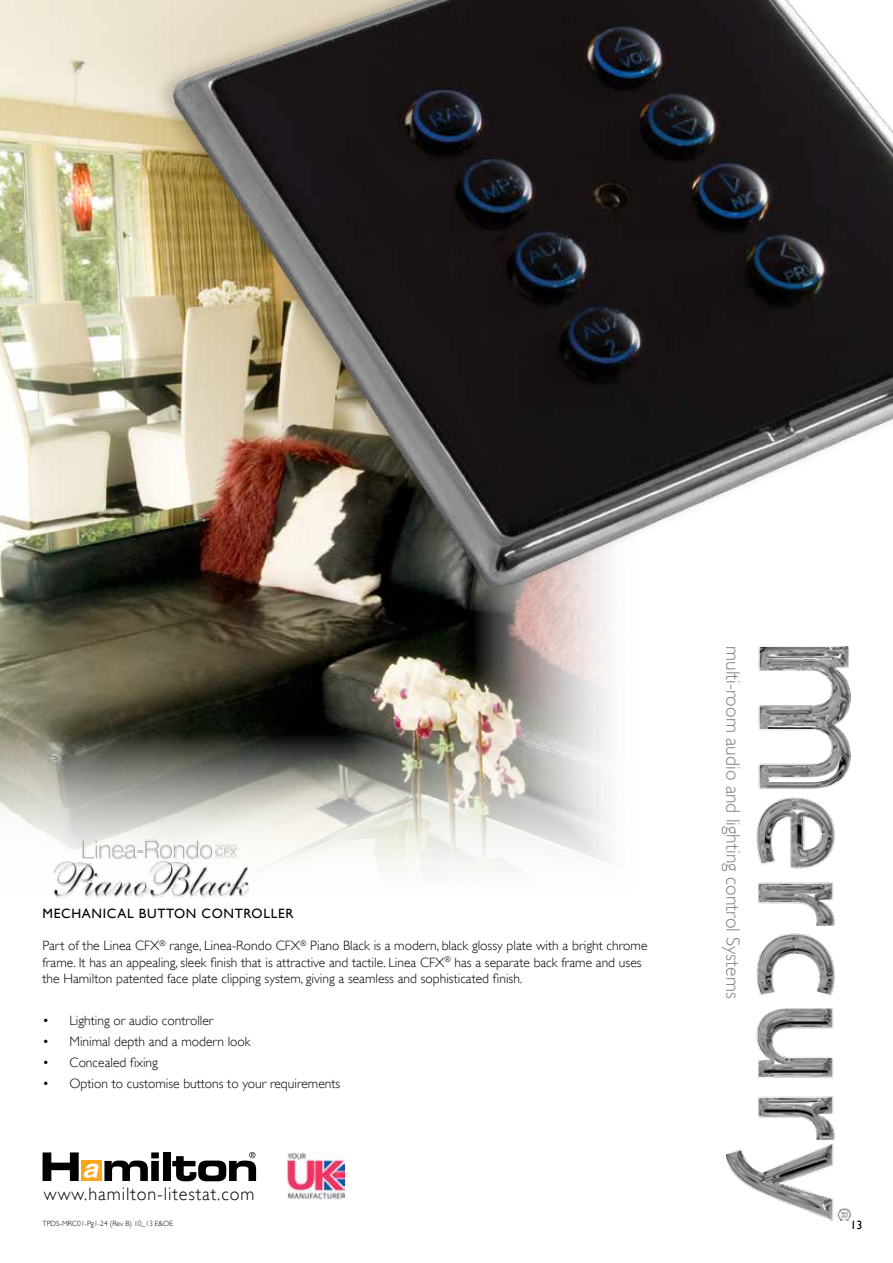
<style>
.page{position:relative;width:893px;height:1263px;background:#fff}
.page>*{position:absolute;margin:0;border:0;box-sizing:border-box;transform-origin:0 0}
.t1{font:300 19.5px "Gill Sans";color:#808285}
.t2{font:300 18.15px "Gill Sans";letter-spacing:.05em;color:#000}
.t3{font:300 13.5px/16.2px "Gill Sans";color:#000}
.t4{font:13.5px "Gill Sans";letter-spacing:.05em;color:#000}
.t5{font:12px "Gill Sans";color:#000}
.t6{font:300 7.5px "Gill Sans";color:#000}
</style>
<div class="page">
<img style="left:288px;top:1152px;width:56px;height:47px">
<div style="left:163px;top:1152px;width:8px;height:29px;background:#000"></div>
<svg style="left:43px;top:1152px;width:116px;height:29px"></svg>
<svg style="left:172px;top:1152px;width:84px;height:29px"></svg>
<img style="left:0;top:0;width:612px;height:872px">
<div style="left:151px;top:0;width:742px;height:600px;background:#000;opacity:.2"></div>
<img style="left:174px;top:0;width:719px;height:585px">
<img style="left:43px;top:832px;width:220px;height:66px">
<img style="left:726px;top:646px;width:124px;height:574px">
<p class="t4" style="left:43px;top:905px;width:244px">MECHANICAL BUTTON CONTROLLER</p>
<p class="t3" style="left:43px;top:938px;width:606px">Part of the Linea CFX<sup>®</sup> range, Linea-Rondo CFX<sup>®</sup> Piano Black is a modern, black glossy plate with a bright chrome frame. It has an appealing, sleek finish that is attractive and tactile. Linea CFX<sup>®</sup> has a separate back frame and uses the Hamilton patented face plate clipping system, giving a seamless and sophisticated finish.</p>
<p class="t3" style="left:43px;top:1012px;width:172px">• Lighting or audio controller</p>
<p class="t3" style="left:43px;top:1033px;width:210px">• Minimal depth and a modern look</p>
<p class="t3" style="left:43px;top:1054px;width:117px">• Concealed fixing</p>
<p class="t3" style="left:43px;top:1075px;width:299px">• Option to customise buttons to your requirements</p>
<h2 class="t2" style="left:44px;top:1184px;width:212px">www.hamilton-litestat.com</h2>
<p class="t6" style="left:43px;top:1219px;width:132px">TPDS-MRC01-Pg1-24 (Rev B) 10_13 E&amp;OE</p>
<h1 class="t1" style="left:744px;top:646px;width:354px;rotate:90deg">multi-room audio and lighting control Systems</h1>
<p class="t5" style="left:850px;top:1217px;width:13px">13</p>
</div>
